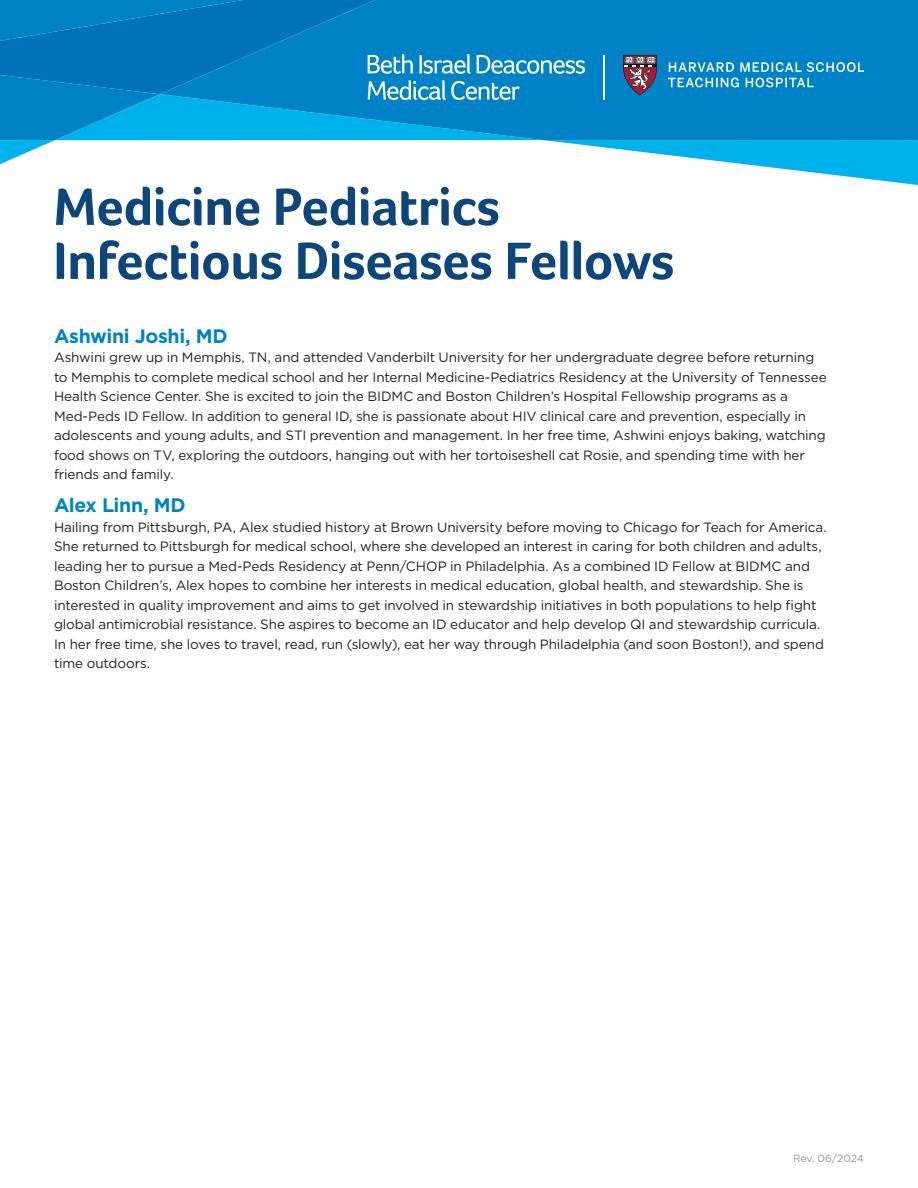
<style>
.page{position:relative;width:918px;height:1188px;background:#fff}
.page>*{position:absolute;margin:0;border:0;box-sizing:border-box;transform-origin:0 0}
.t1{font:700 54px/54px "Foco";letter-spacing:-.015em;color:#0d467b}
.name{font:700 19.5px "Gotham";letter-spacing:-.015em;color:#0083c6}
.bio{font:13.5px/19.5px "Gotham";letter-spacing:-.01em;color:#231f20}
.t2{font:10.5px "Gotham";letter-spacing:-.005em;color:#939598}
</style>
<div class="page">
<svg style="left:0;top:0;width:918px;height:185px"></svg>
<p class="t1" style="left:53px;top:179px;width:623px">Medicine Pediatrics<br>Infectious Diseases Fellows</p>
<p class="name" style="left:54px;top:323px;width:175px">Ashwini Joshi, MD</p>
<p class="bio" style="left:54px;top:347px;width:774px">Ashwini grew up in Memphis, TN, and attended Vanderbilt University for her undergraduate degree before returning to Memphis to complete medical school and her Internal Medicine-Pediatrics Residency at the University of Tennessee Health Science Center. She is excited to join the BIDMC and Boston Children’s Hospital Fellowship programs as a Med-Peds ID Fellow. In addition to general ID, she is passionate about HIV clinical care and prevention, especially in adolescents and young adults, and STI prevention and management. In her free time, Ashwini enjoys baking, watching food shows on TV, exploring the outdoors, hanging out with her tortoiseshell cat Rosie, and spending time with her friends and family.</p>
<p class="name" style="left:54px;top:492px;width:133px">Alex Linn, MD</p>
<p class="bio" style="left:54px;top:517px;width:774px">Hailing from Pittsburgh, PA, Alex studied history at Brown University before moving to Chicago for Teach for America.<br>She returned to Pittsburgh for medical school, where she developed an interest in caring for both children and adults, leading her to pursue a Med-Peds Residency at Penn/CHOP in Philadelphia. As a combined ID Fellow at BIDMC and Boston Children’s, Alex hopes to combine her interests in medical education, global health, and stewardship. She is interested in quality improvement and aims to get involved in stewardship initiatives in both populations to help fight global antimicrobial resistance. She aspires to become an ID educator and help develop QI and stewardship curricula.<br>In her free time, she loves to travel, read, run (slowly), eat her way through Philadelphia (and soon Boston!), and spend time outdoors.</p>
<p class="t2" style="left:793px;top:1152px;width:72px">Rev. 06/2024</p>
</div>
